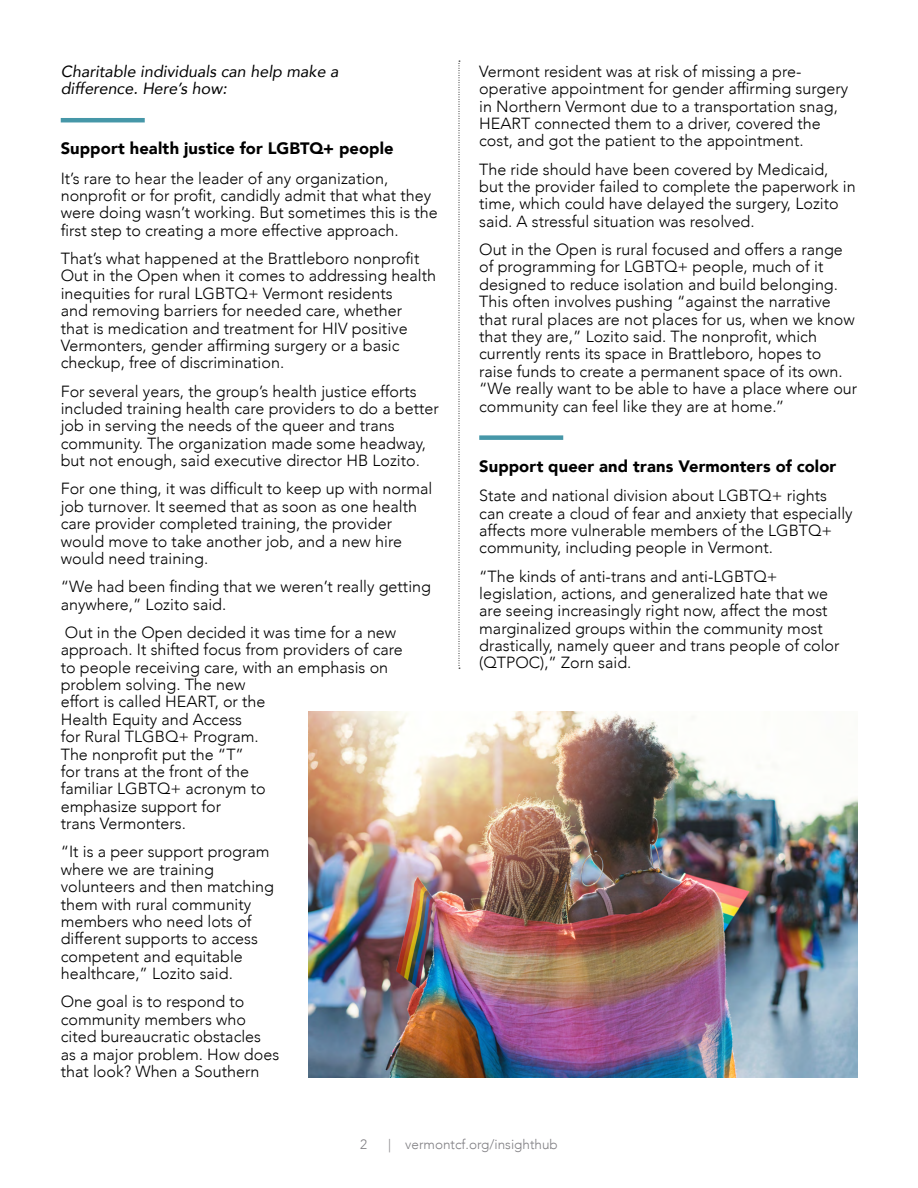
<style>
.page{position:relative;width:918px;height:1188px;background:#fff}
.page>*{position:absolute;margin:0;border:0;box-sizing:border-box;transform-origin:0 0}
.t1{font:900 16.5px "Avenir";letter-spacing:.01em;color:#000}
.t2{font:300 16.2px/17.4px "Avenir";color:#000}
.t3{font:italic 16.2px/17.4px "Avenir";color:#000}
.t4{font:300 13.5px "Avenir";color:#807f83}
</style>
<div class="page">
<hr style="left:61px;top:118px;width:84px;height:4px;background:#4697a8">
<div style="left:479px;top:435px;width:84px;height:5px;background:#4697a8"></div>
<svg style="left:459px;top:61px;width:1px;height:608px"></svg>
<img style="left:309px;top:711px;width:548px;height:366px">
<p class="t3" style="left:61px;top:62px;width:279px">Charitable individuals can help make a difference. Here’s how:</p>
<p class="t1" style="left:61px;top:134px;width:334px">Support health justice for LGBTQ+ people</p>
<p class="t2" style="left:61px;top:169px;width:379px">It’s rare to hear the leader of any organization, nonprofit or for profit, candidly admit that what they were doing wasn’t working. But sometimes this is the first step to creating a more effective approach.</p>
<p class="t2" style="left:61px;top:250px;width:377px">That’s what happened at the Brattleboro nonprofit Out in the Open when it comes to addressing health inequities for rural LGBTQ+ Vermont residents<br>and removing barriers for needed care, whether<br>that is medication and treatment for HIV positive Vermonters, gender affirming surgery or a basic checkup, free of discrimination.</p>
<p class="t2" style="left:61px;top:382px;width:380px">For several years, the group’s health justice efforts included training health care providers to do a better job in serving the needs of the queer and trans community. The organization made some headway, but not enough, said executive director HB Lozito.</p>
<p class="t2" style="left:61px;top:480px;width:373px">For one thing, it was difficult to keep up with normal job turnover. It seemed that as soon as one health care provider completed training, the provider would move to take another job, and a new hire would need training.</p>
<p class="t2" style="left:61px;top:578px;width:372px">“We had been finding that we weren’t really getting anywhere,” Lozito said.</p>
<p class="t2" style="left:61px;top:624px;width:344px">Out in the Open decided it was time for a new approach. It shifted focus from providers of care to people receiving care, with an emphasis on problem solving. The new<br>effort is called HEART, or the<br>Health Equity and Access<br>for Rural TLGBQ+ Program.<br>The nonprofit put the “T”<br>for trans at the front of the<br>familiar LGBTQ+ acronym to<br>emphasize support for<br>trans Vermonters.</p>
<p class="t2" style="left:61px;top:843px;width:215px">“It is a peer support program where we are training volunteers and then matching them with rural community members who need lots of different supports to access competent and equitable healthcare,” Lozito said.</p>
<p class="t2" style="left:61px;top:993px;width:220px">One goal is to respond to community members who cited bureaucratic obstacles as a major problem. How does that look? When a Southern</p>
<p class="t2" style="left:479px;top:63px;width:370px">Vermont resident was at risk of missing a pre&shy;operative appointment for gender affirming surgery in Northern Vermont due to a transportation snag, HEART connected them to a driver, covered the cost, and got the patient to the appointment.</p>
<p class="t2" style="left:479px;top:160px;width:378px">The ride should have been covered by Medicaid, but the provider failed to complete the paperwork in time, which could have delayed the surgery, Lozito said. A stressful situation was resolved.</p>
<p class="t2" style="left:479px;top:241px;width:380px">Out in the Open is rural focused and offers a range of programming for LGBTQ+ people, much of it designed to reduce isolation and build belonging.<br>This often involves pushing “against the narrative that rural places are not places for us, when we know that they are,” Lozito said. The nonprofit, which currently rents its space in Brattleboro, hopes to raise funds to create a permanent space of its own. “We really want to be able to have a place where our community can feel like they are at home.’’</p>
<p class="t1" style="left:479px;top:452px;width:359px">Support queer and trans Vermonters of color</p>
<p class="t2" style="left:479px;top:487px;width:375px">State and national division about LGBTQ+ rights can create a cloud of fear and anxiety that especially affects more vulnerable members of the LGBTQ+ community, including people in Vermont.</p>
<p class="t2" style="left:479px;top:567px;width:362px">“The kinds of anti-trans and anti-LGBTQ+ legislation, actions, and generalized hate that we are seeing increasingly right now, affect the most marginalized groups within the community most drastically, namely queer and trans people of color (QTPOC),” Zorn said.</p>
<p class="t4" style="left:360px;top:1136px;width:9px">2</p>
<p class="t4" style="left:388px;top:1136px;width:171px">| vermontcf.org/insighthub</p>
</div>
